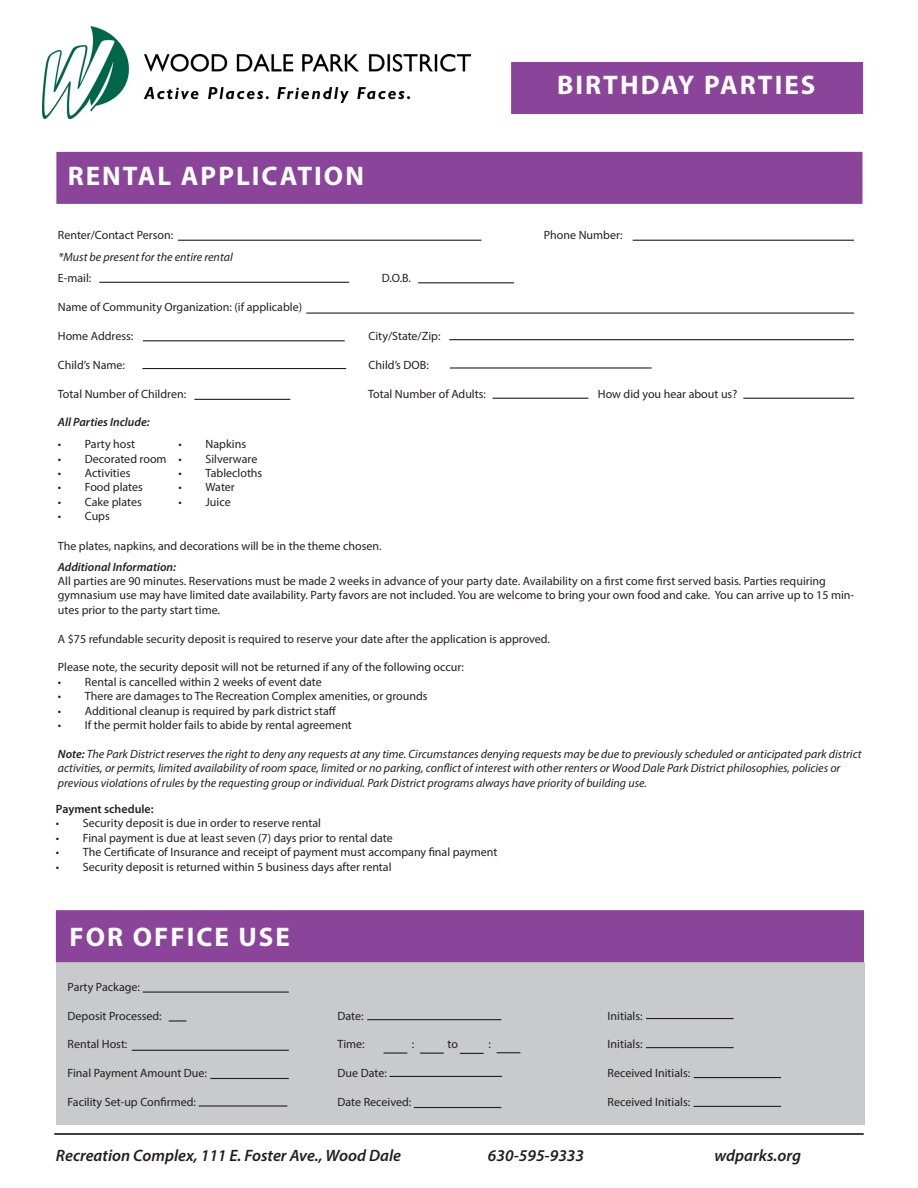
<style>
.page{position:relative;width:918px;height:1188px;background:#fff}
.page>*{position:absolute;margin:0;border:0;box-sizing:border-box;transform-origin:0 0}
.t1{font:700 27px "Myriad Pro";letter-spacing:.075em;color:#fff}
.t2{font:italic 600 16.5px "Myriad Pro";color:#231f20}
.t3{font:12px/14.4px "Myriad Pro";color:#231f20}
.t4{font:italic 12px/14.4px "Myriad Pro";color:#231f20}
.t5{font:italic 600 12px "Myriad Pro";color:#231f20}
.t6{font:600 12px "Myriad Pro";color:#231f20}
.s1{font-weight:600}
</style>
<div class="page">
<div style="left:54px;top:909px;width:812px;height:55px;background:#8a459a;border:2px solid #fff"></div>
<div style="left:56px;top:962px;width:809px;height:162px;background:#c9cacb"></div>
<div style="left:55px;top:150px;width:809px;height:55px;background:#8a459a;border:2px solid #fff"></div>
<img style="left:43px;top:27px;width:428px;height:92px">
<hr style="left:54px;top:1133px;width:810px;height:2px;background:#000">
<hr style="left:194px;top:399px;width:96px;height:1px;background:#231f20">
<div style="left:510px;top:60px;width:355px;height:56px;background:#8a459a;border:2px solid #fff"></div>
<hr style="left:418px;top:282px;width:96px;height:1px;background:#231f20">
<hr style="left:306px;top:313px;width:548px;height:1px;background:#231f20">
<hr style="left:178px;top:240px;width:303px;height:1px;background:#231f20">
<hr style="left:99px;top:282px;width:250px;height:1px;background:#231f20">
<hr style="left:143px;top:340px;width:202px;height:1px;background:#231f20">
<hr style="left:449px;top:339px;width:405px;height:1px;background:#231f20">
<hr style="left:633px;top:240px;width:221px;height:1px;background:#231f20">
<hr style="left:450px;top:367px;width:202px;height:2px;background:#231f20">
<hr style="left:142px;top:368px;width:204px;height:1px;background:#231f20">
<svg style="left:169px;top:1020px;width:17px;height:2px"></svg>
<hr style="left:132px;top:1050px;width:157px;height:1px;background:#231f20">
<hr style="left:384px;top:1052px;width:23px;height:2px;background:#231f20">
<svg style="left:420px;top:1053px;width:24px;height:1px"></svg>
<svg style="left:460px;top:1053px;width:24px;height:1px"></svg>
<svg style="left:497px;top:1052px;width:23px;height:1px"></svg>
<hr style="left:646px;top:1018px;width:88px;height:1px;background:#231f20">
<hr style="left:210px;top:1078px;width:79px;height:1px;background:#231f20">
<hr style="left:367px;top:1019px;width:134px;height:1px;background:#231f20">
<hr style="left:389px;top:1076px;width:113px;height:1px;background:#231f20">
<hr style="left:694px;top:1106px;width:87px;height:1px;background:#231f20">
<hr style="left:414px;top:1107px;width:87px;height:1px;background:#231f20">
<hr style="left:694px;top:1077px;width:87px;height:1px;background:#231f20">
<hr style="left:646px;top:1047px;width:88px;height:1px;background:#231f20">
<hr style="left:199px;top:1105px;width:88px;height:2px;background:#231f20">
<hr style="left:143px;top:992px;width:146px;height:1px;background:#231f20">
<hr style="left:492px;top:398px;width:96px;height:1px;background:#231f20">
<hr style="left:743px;top:398px;width:111px;height:1px;background:#231f20">
<p class="t1" style="left:68px;top:158px;width:298px">RENTAL APPLICATION</p>
<p class="t1" style="left:557px;top:67px;width:260px">BIRTHDAY PARTIES</p>
<p class="t3" style="left:58px;top:228px;width:117px">Renter/Contact Person:</p>
<p class="t3" style="left:544px;top:228px;width:80px">Phone Number:</p>
<p class="t3" style="left:58px;top:271px;width:35px">E-mail:</p>
<p class="t3" style="left:382px;top:271px;width:31px">D.O.B.</p>
<p class="t3" style="left:58px;top:300px;width:246px">Name of Community Organization: (if applicable)</p>
<p class="t3" style="left:58px;top:329px;width:77px">Home Address:</p>
<p class="t3" style="left:369px;top:329px;width:73px">City/State/Zip:</p>
<p class="t3" style="left:58px;top:357px;width:69px">Child’s Name:</p>
<p class="t3" style="left:369px;top:357px;width:62px">Child’s DOB:</p>
<p class="t3" style="left:58px;top:386px;width:130px">Total Number of Children:</p>
<p class="t3" style="left:368px;top:386px;width:119px">Total Number of Adults:</p>
<p class="t3" style="left:598px;top:386px;width:141px">How did you hear about us?</p>
<p class="t5" style="left:58px;top:415px;width:93px">All Parties Include:</p>
<p class="t3" style="left:58px;top:437px;width:79px">• Party host</p>
<p class="t3" style="left:58px;top:451px;width:110px">• Decorated room</p>
<p class="t3" style="left:58px;top:466px;width:74px">• Activities</p>
<p class="t3" style="left:58px;top:480px;width:87px">• Food plates</p>
<p class="t3" style="left:58px;top:494px;width:85px">• Cake plates</p>
<p class="t3" style="left:58px;top:509px;width:54px">• Cups</p>
<p class="t3" style="left:58px;top:539px;width:325px">The plates, napkins, and decorations will be in the theme chosen.</p>
<p class="t5" style="left:58px;top:559px;width:120px">Additional Information:</p>
<p class="t3" style="left:58px;top:574px;width:770px">All parties are 90 minutes. Reservations must be made 2 weeks in advance of your party date. Availability on a first come first served basis. Parties requiring</p>
<p class="t3" style="left:58px;top:588px;width:798px">gymnasium use may have limited date availability. Party favors are not included. You are welcome to bring your own food and cake. You can arrive up to 15 min&shy;utes prior to the party start time.</p>
<p class="t3" style="left:58px;top:631px;width:494px">A $75 refundable security deposit is required to reserve your date after the application is approved.</p>
<p class="t3" style="left:58px;top:660px;width:408px">Please note, the security deposit will not be returned if any of the following occur:</p>
<p class="t3" style="left:58px;top:674px;width:265px">• Rental is cancelled within 2 weeks of event date</p>
<p class="t3" style="left:58px;top:689px;width:371px">• There are damages to The Recreation Complex amenities, or grounds</p>
<p class="t3" style="left:58px;top:703px;width:280px">• Additional cleanup is required by park district staff</p>
<p class="t3" style="left:58px;top:718px;width:296px">• If the permit holder fails to abide by rental agreement</p>
<p class="t4" style="left:58px;top:746px;width:805px"><span class="s1">Note:</span> The Park District reserves the right to deny any requests at any time. Circumstances denying requests may be due to previously scheduled or anticipated park district activities, or permits, limited availability of room space, limited or no parking, conflict of interest with other renters or Wood Dale Park District philosophies, policies or previous violations of rules by the requesting group or individual. Park District programs always have priority of building use.</p>
<p class="t4" style="left:59px;top:250px;width:176px">*Must be present for the entire rental</p>
<p class="t3" style="left:179px;top:437px;width:69px">• Napkins</p>
<p class="t3" style="left:179px;top:451px;width:80px">• Silverware</p>
<p class="t3" style="left:179px;top:466px;width:85px">• Tablecloths</p>
<p class="t3" style="left:179px;top:480px;width:58px">• Water</p>
<p class="t3" style="left:179px;top:494px;width:54px">• Juice</p>
<p class="t6" style="left:56px;top:801px;width:99px">Payment schedule:</p>
<p class="t3" style="left:56px;top:816px;width:267px">• Security deposit is due in order to reserve rental</p>
<p class="t3" style="left:56px;top:830px;width:338px">• Final payment is due at least seven (7) days prior to rental date</p>
<p class="t3" style="left:56px;top:845px;width:443px">• The Certificate of Insurance and receipt of payment must accompany final payment</p>
<p class="t3" style="left:56px;top:859px;width:337px">• Security deposit is returned within 5 business days after rental</p>
<p class="t1" style="left:70px;top:919px;width:222px">FOR OFFICE USE</p>
<p class="t3" style="left:68px;top:979px;width:74px">Party Package:</p>
<p class="t3" style="left:68px;top:1008px;width:96px">Deposit Processed:</p>
<p class="t3" style="left:338px;top:1008px;width:28px">Date:</p>
<p class="t3" style="left:608px;top:1008px;width:37px">Initials:</p>
<p class="t3" style="left:68px;top:1037px;width:61px">Rental Host:</p>
<p class="t3" style="left:338px;top:1037px;width:29px">Time:</p>
<p class="t3" style="left:412px;top:1037px;width:4px">:</p>
<p class="t3" style="left:448px;top:1037px;width:12px">to</p>
<p class="t3" style="left:489px;top:1037px;width:4px">:</p>
<p class="t3" style="left:608px;top:1037px;width:37px">Initials:</p>
<p class="t3" style="left:68px;top:1066px;width:141px">Final Payment Amount Due:</p>
<p class="t3" style="left:338px;top:1066px;width:51px">Due Date:</p>
<p class="t3" style="left:608px;top:1066px;width:84px">Received Initials:</p>
<p class="t3" style="left:68px;top:1095px;width:130px">Facility Set-up Confirmed:</p>
<p class="t3" style="left:338px;top:1095px;width:75px">Date Received:</p>
<p class="t3" style="left:608px;top:1095px;width:84px">Received Initials:</p>
<p class="t2" style="left:56px;top:1145px;width:347px">Recreation Complex, 111 E. Foster Ave., Wood Dale</p>
<p class="t2" style="left:488px;top:1145px;width:98px">630-595-9333</p>
<p class="t2" style="left:715px;top:1145px;width:88px">wdparks.org</p>
</div>
